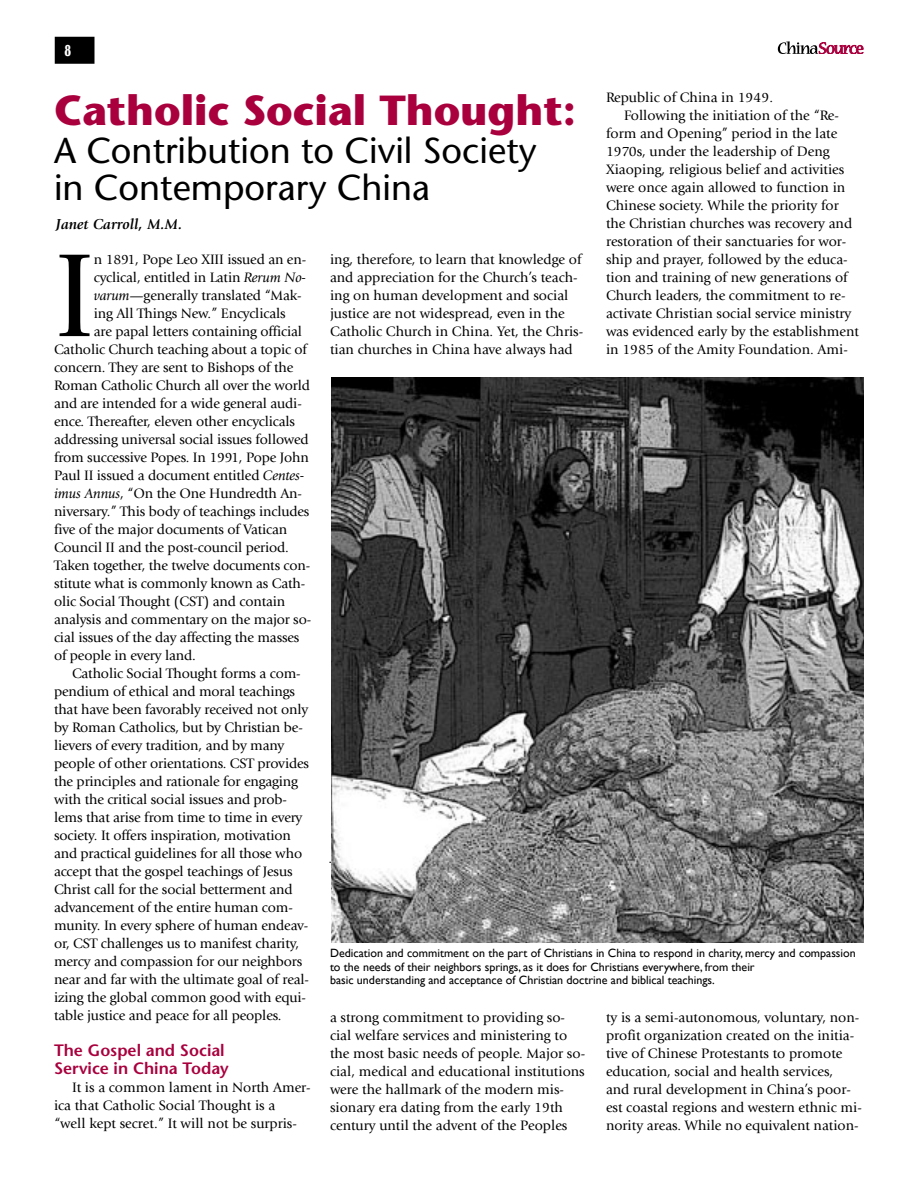
<style>
.page{position:relative;width:918px;height:1188px;background:#fff}
.page>*{position:absolute;margin:0;border:0;box-sizing:border-box;transform-origin:0 0}
.t1{font:123.3px "Giovanni";color:#000}
.t2{font:700 42px "Stone Sans";color:#a9003d}
.t3{font:36px/37.5px "Stone Sans";color:#000}
.t4{font:600 16.5px/18px "Stone Sans";color:#a9003d}
.t5{font:italic 700 15px "Giovanni";color:#000}
.t6{font:14.25px/18px "Giovanni";letter-spacing:-.01em;color:#000}
.t7{font:13.5px "Techno";color:#fff}
.t8{font:12px/13.5px "Gill Sans";color:#000}
.s1{font-style:italic}
</style>
<div class="page">
<div style="left:56px;top:38px;width:38px;height:25px;background:#000"></div>
<div style="left:55px;top:37px;width:39px;height:27px;border:2px solid #000"></div>
<svg style="left:778px;top:41px;width:85px;height:13px"></svg>
<hr style="left:329px;top:862px;width:524px;height:1px;background:#000">
<img style="left:331px;top:378px;width:533px;height:565px">
<p class="t7" style="left:64px;top:41px;width:8px">8</p>
<h2 class="t2" style="left:54px;top:86px;width:524px">Catholic Social Thought:</h2>
<h3 class="t3" style="left:54px;top:132px;width:484px">A Contribution to Civil Society in Contemporary China</h3>
<p class="t5" style="left:56px;top:216px;width:128px">Janet Carroll, M.M.</p>
<p class="t6" style="left:330px;top:251px;width:255px">ing, therefore, to learn that knowledge of and appreciation for the Church’s teach&shy;ing on human development and social justice are not widespread, even in the Catholic Church in China. Yet, the Chris&shy;tian churches in China have always had</p>
<p class="t6" style="left:606px;top:89px;width:169px">Republic of China in 1949.</p>
<p class="t6" style="left:624px;top:107px;width:217px">Following the initiation of the “Re-</p>
<p class="t6" style="left:606px;top:125px;width:233px">form and Opening” period in the late</p>
<p class="t6" style="left:606px;top:143px;width:225px">1970s, under the leadership of Deng</p>
<p class="t6" style="left:606px;top:161px;width:240px">Xiaoping, religious belief and activities</p>
<p class="t6" style="left:606px;top:179px;width:241px">were once again allowed to function in</p>
<p class="t6" style="left:606px;top:197px;width:234px">Chinese society. While the priority for</p>
<p class="t6" style="left:606px;top:215px;width:248px">the Christian churches was recovery and</p>
<p class="t6" style="left:606px;top:233px;width:242px">restoration of their sanctuaries for wor-</p>
<p class="t6" style="left:606px;top:251px;width:243px">ship and prayer, followed by the educa-</p>
<p class="t6" style="left:606px;top:269px;width:243px">tion and training of new generations of</p>
<p class="t6" style="left:606px;top:287px;width:241px">Church leaders, the commitment to re-</p>
<p class="t6" style="left:606px;top:305px;width:247px">activate Christian social service ministry</p>
<p class="t6" style="left:606px;top:323px;width:255px">was evidenced early by the establishment</p>
<p class="t6" style="left:606px;top:341px;width:244px">in 1985 of the Amity Foundation. Ami-</p>
<h1 class="t1" style="left:54px;top:226px;width:43px">I</h1>
<p class="t6" style="left:94px;top:251px;width:214px">n 1891, Pope Leo XIII issued an en-</p>
<p class="t6" style="left:94px;top:269px;width:214px">cyclical, entitled in Latin <span class="s1">Rerum No-</span></p>
<p class="t6" style="left:94px;top:287px;width:209px"><span class="s1">varum</span>—generally translated “Mak-</p>
<p class="t6" style="left:94px;top:305px;width:193px">ing All Things New.” Encyclicals</p>
<p class="t6" style="left:94px;top:323px;width:210px">are papal letters containing official</p>
<p class="t6" style="left:54px;top:341px;width:255px">Catholic Church teaching about a topic of</p>
<p class="t6" style="left:54px;top:359px;width:241px">concern. They are sent to Bishops of the</p>
<p class="t6" style="left:54px;top:377px;width:257px">Roman Catholic Church all over the world</p>
<p class="t6" style="left:54px;top:395px;width:249px">and are intended for a wide general audi-</p>
<p class="t6" style="left:54px;top:413px;width:243px">ence. Thereafter, eleven other encyclicals</p>
<p class="t6" style="left:54px;top:431px;width:256px">addressing universal social issues followed</p>
<p class="t6" style="left:54px;top:449px;width:257px">from successive Popes. In 1991, Pope John</p>
<p class="t6" style="left:54px;top:467px;width:252px">Paul II issued a document entitled <span class="s1">Centes-</span></p>
<p class="t6" style="left:54px;top:485px;width:249px"><span class="s1">imus Annus</span>, “On the One Hundredth An-</p>
<p class="t6" style="left:54px;top:503px;width:257px">niversary.” This body of teachings includes</p>
<p class="t6" style="left:54px;top:521px;width:235px">five of the major documents of Vatican</p>
<p class="t6" style="left:54px;top:539px;width:236px">Council II and the post-council period.</p>
<p class="t6" style="left:54px;top:557px;width:258px">Taken together, the twelve documents con-</p>
<p class="t6" style="left:54px;top:575px;width:253px">stitute what is commonly known as Cath-</p>
<p class="t6" style="left:54px;top:593px;width:233px">olic Social Thought (CST) and contain</p>
<p class="t6" style="left:54px;top:611px;width:259px">analysis and commentary on the major so-</p>
<p class="t6" style="left:54px;top:629px;width:247px">cial issues of the day affecting the masses</p>
<p class="t6" style="left:54px;top:647px;width:143px">of people in every land.</p>
<p class="t6" style="left:72px;top:665px;width:230px">Catholic Social Thought forms a com-</p>
<p class="t6" style="left:54px;top:683px;width:243px">pendium of ethical and moral teachings</p>
<p class="t6" style="left:54px;top:701px;width:256px">that have been favorably received not only</p>
<p class="t6" style="left:54px;top:719px;width:250px">by Roman Catholics, but by Christian be-</p>
<p class="t6" style="left:54px;top:737px;width:232px">lievers of every tradition, and by many</p>
<p class="t6" style="left:54px;top:755px;width:257px">people of other orientations. CST provides</p>
<p class="t6" style="left:54px;top:773px;width:246px">the principles and rationale for engaging</p>
<p class="t6" style="left:54px;top:791px;width:235px">with the critical social issues and prob-</p>
<p class="t6" style="left:54px;top:809px;width:250px">lems that arise from time to time in every</p>
<p class="t6" style="left:54px;top:827px;width:238px">society. It offers inspiration, motivation</p>
<p class="t6" style="left:54px;top:845px;width:250px">and practical guidelines for all those who</p>
<p class="t6" style="left:54px;top:863px;width:240px">accept that the gospel teachings of Jesus</p>
<p class="t6" style="left:54px;top:881px;width:240px">Christ call for the social betterment and</p>
<p class="t6" style="left:54px;top:899px;width:240px">advancement of the entire human com-</p>
<p class="t6" style="left:54px;top:917px;width:256px">munity. In every sphere of human endeav-</p>
<p class="t6" style="left:54px;top:935px;width:247px">or, CST challenges us to manifest charity,</p>
<p class="t6" style="left:54px;top:953px;width:250px">mercy and compassion for our neighbors</p>
<p class="t6" style="left:54px;top:971px;width:257px">near and far with the ultimate goal of real-</p>
<p class="t6" style="left:54px;top:989px;width:254px">izing the global common good with equi-</p>
<p class="t6" style="left:54px;top:1007px;width:229px">table justice and peace for all peoples.</p>
<p class="t4" style="left:54px;top:1041px;width:176px">The Gospel and Social<br>Service in China Today</p>
<p class="t6" style="left:54px;top:1079px;width:258px;text-indent:18px">It is a common lament in North Amer&shy;ica that Catholic Social Thought is a<br>“well kept secret.” It will not be surpris-</p>
<p class="t8" style="left:330px;top:946px;width:527px">Dedication and commitment on the part of Christians in China to respond in charity, mercy and compassion to the needs of their neighbors springs, as it does for Christians everywhere, from their<br>basic understanding and acceptance of Christian doctrine and biblical teachings.</p>
<p class="t6" style="left:330px;top:1009px;width:257px">a strong commitment to providing so&shy;cial welfare services and ministering to the most basic needs of people. Major so&shy;cial, medical and educational institutions were the hallmark of the modern mis&shy;sionary era dating from the early 19th century until the advent of the Peoples</p>
<p class="t6" style="left:606px;top:1009px;width:257px">ty is a semi-autonomous, voluntary, non&shy;profit organization created on the initia&shy;tive of Chinese Protestants to promote education, social and health services,<br>and rural development in China’s poor&shy;est coastal regions and western ethnic mi&shy;nority areas. While no equivalent nation-</p>
</div>
